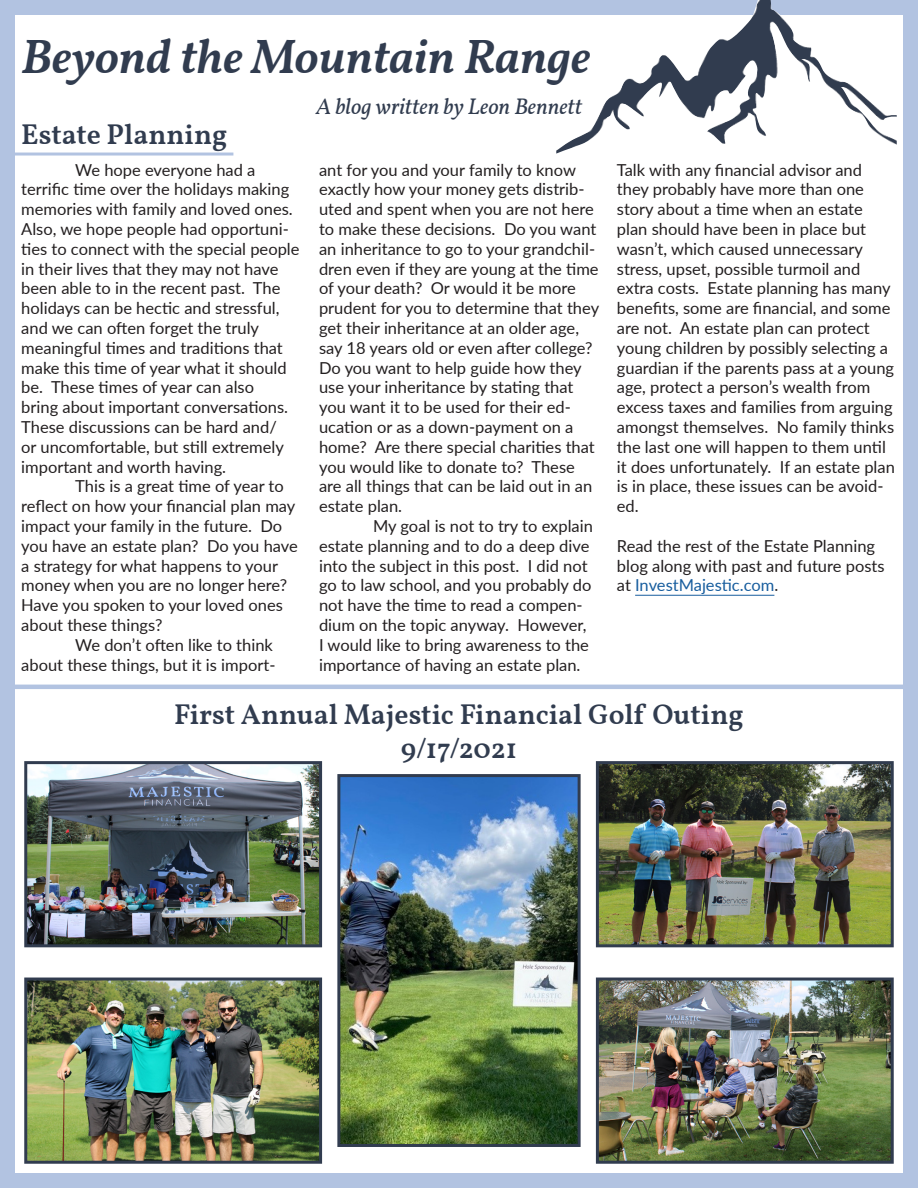
<style>
.page{position:relative;width:918px;height:1188px;background:#fff}
.page>*{position:absolute;margin:0;border:0;box-sizing:border-box;transform-origin:0 0}
.t1{font:italic 600 48px "Vollkorn";color:#313c4f}
.t2{font:600 28.5px "Vollkorn";color:#313c4f}
.t3{font:italic 22.5px "Vollkorn";color:#313c4f}
.t4{font:16.5px/19.8px "Lato";color:#231f20}
.s1{color:#175d9e}
</style>
<div class="page">
<div style="left:0;top:0;width:918px;height:1188px;border:15px solid #b2c3e1"></div>
<hr style="left:635px;top:595px;width:139px;height:1px;background:#175d9e">
<hr style="left:14px;top:153px;width:219px;height:3px;background:#b2c3e1">
<hr style="left:14px;top:685px;width:904px;height:4px;background:#b2c3e1">
<img style="left:556px;top:0;width:341px;height:154px">
<img style="left:28px;top:982px;width:290px;height:178px">
<div style="left:24px;top:978px;width:298px;height:186px;border:3px solid #313c4f"></div>
<img style="left:28px;top:765px;width:290px;height:178px">
<div style="left:24px;top:761px;width:298px;height:186px;border:3px solid #313c4f"></div>
<img style="left:600px;top:765px;width:290px;height:178px">
<div style="left:596px;top:761px;width:298px;height:186px;border:3px solid #313c4f"></div>
<img style="left:600px;top:982px;width:290px;height:178px">
<div style="left:596px;top:978px;width:298px;height:186px;border:3px solid #313c4f"></div>
<img style="left:341px;top:778px;width:236px;height:365px">
<div style="left:337px;top:774px;width:244px;height:373px;border:3px solid #313c4f"></div>
<p class="t1" style="left:21px;top:21px;width:571px">Beyond the Mountain Range</p>
<p class="t3" style="left:316px;top:90px;width:268px">A blog written by Leon Bennett</p>
<p class="t2" style="left:21px;top:113px;width:208px">Estate Planning</p>
<p class="t4" style="left:21px;top:159px;width:280px;text-indent:54px">We hope everyone had a terrific time over the holidays making memories with family and loved ones.<br>Also, we hope people had opportuni&shy;ties to connect with the special people in their lives that they may not have been able to in the recent past. The holidays can be hectic and stressful, and we can often forget the truly meaningful times and traditions that make this time of year what it should be. These times of year can also<br>bring about important conversations.<br>These discussions can be hard and/<br>or uncomfortable, but still extremely important and worth having.</p>
<p class="t4" style="left:21px;top:476px;width:278px;text-indent:54px">This is a great time of year to reflect on how your financial plan may impact your family in the future. Do you have an estate plan? Do you have a strategy for what happens to your money when you are no longer here?<br>Have you spoken to your loved ones about these things?</p>
<p class="t4" style="left:21px;top:634px;width:256px;text-align:right">We don’t often like to think<br>about these things, but it is import-</p>
<p class="t4" style="left:319px;top:159px;width:282px">ant for you and your family to know exactly how your money gets distrib&shy;uted and spent when you are not here to make these decisions. Do you want an inheritance to go to your grandchil&shy;dren even if they are young at the time of your death? Or would it be more prudent for you to determine that they get their inheritance at an older age, say 18 years old or even after college?<br>Do you want to help guide how they use your inheritance by stating that you want it to be used for their ed&shy;ucation or as a down-payment on a home? Are there special charities that you would like to donate to? These are all things that can be laid out in an estate plan.</p>
<p class="t4" style="left:319px;top:515px;width:275px;text-indent:54px">My goal is not to try to explain estate planning and to do a deep dive into the subject in this post. I did not go to law school, and you probably do not have the time to read a compen&shy;dium on the topic anyway. However, I would like to bring awareness to the importance of having an estate plan.</p>
<p class="t4" style="left:617px;top:159px;width:280px">Talk with any financial advisor and they probably have more than one story about a time when an estate plan should have been in place but wasn’t, which caused unnecessary stress, upset, possible turmoil and extra costs. Estate planning has many benefits, some are financial, and some are not. An estate plan can protect young children by possibly selecting a guardian if the parents pass at a young age, protect a person’s wealth from excess taxes and families from arguing amongst themselves. No family thinks the last one will happen to them until it does unfortunately. If an estate plan is in place, these issues can be avoid&shy;ed.</p>
<p class="t4" style="left:617px;top:535px;width:269px">Read the rest of the Estate Planning blog along with past and future posts at <span class="s1">InvestMajestic.com</span>.</p>
<p class="t2" style="left:174px;top:693px;width:571px">First Annual Majestic Financial Golf Outing</p>
<p class="t2" style="left:401px;top:727px;width:118px">9/17/2021</p>
</div>
